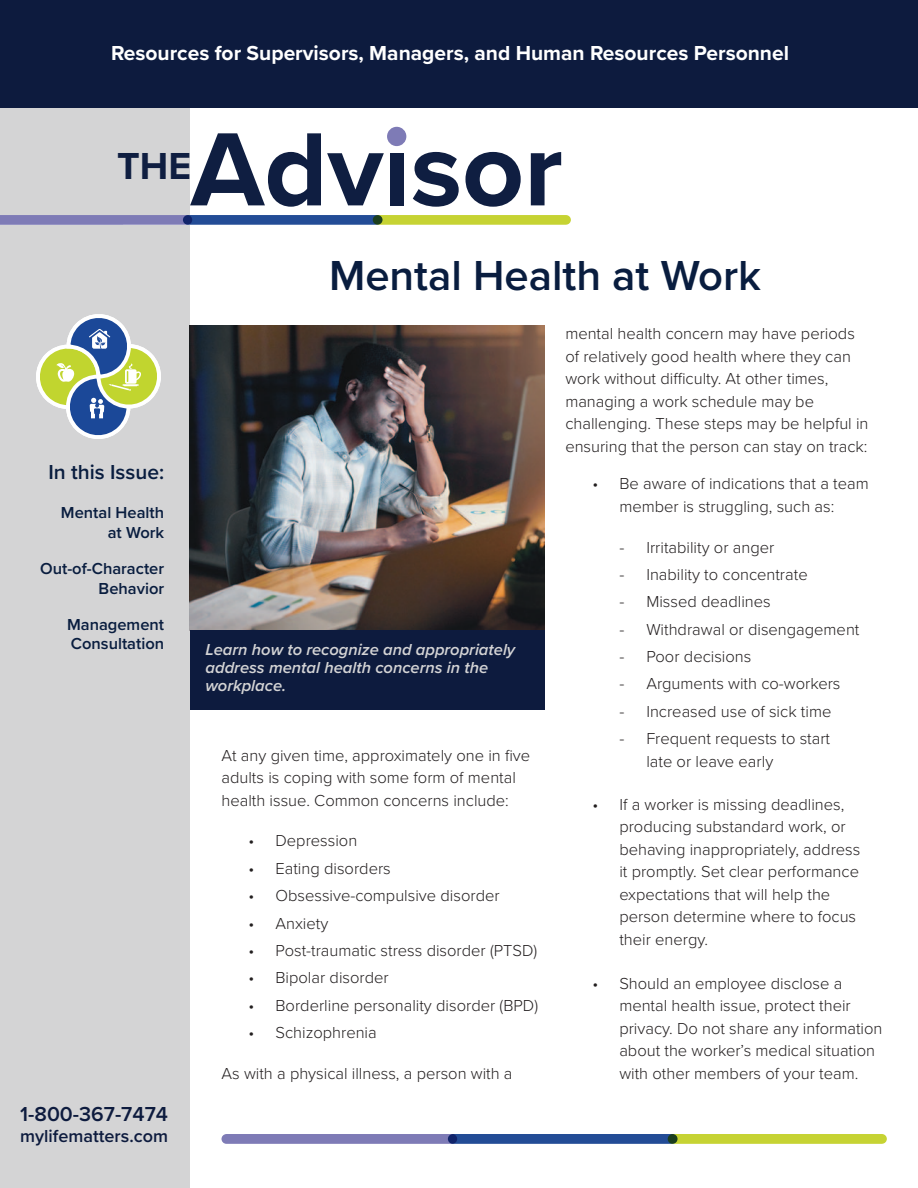
<style>
.page{position:relative;width:918px;height:1188px;background:#fff}
.page>*{position:absolute;margin:0;border:0;box-sizing:border-box;transform-origin:0 0}
.t1{font:600 43.5px "Proxima Nova";color:#091d3f}
.t2{font:700 39px "Proxima Nova";color:#0f1e41}
.t3{font:700 21px "Proxima Nova";color:#fff}
.t4{font:600 21px "Proxima Nova";color:#0d1b3e}
.t5{font:600 21px "Proxima Nova";color:#091d3f}
.t6{font:600 18px "Proxima Nova";color:#0d1b3e}
.t7{font:300 16.5px/22.5px "Proxima Nova";color:#231f20}
.t8{font:italic 600 16.5px/18px "Proxima Nova";color:#d4d4d5}
.t9{font:600 16.5px/19.8px "Proxima Nova";color:#091d3f;text-align:right}
</style>
<div class="page">
<div style="left:0;top:77px;width:190px;height:1111px;background:#d4d4d5"></div>
<div style="left:0;top:0;width:918px;height:107px;background:#0d1b3e"></div>
<svg style="left:190px;top:133px;width:131px;height:74px"></svg>
<svg style="left:327px;top:153px;width:57px;height:52px"></svg>
<div style="left:390px;top:153px;width:14px;height:52px;background:#0f1e41"></div>
<svg style="left:413px;top:152px;width:46px;height:55px"></svg>
<svg style="left:465px;top:152px;width:56px;height:55px"></svg>
<svg style="left:531px;top:152px;width:30px;height:53px"></svg>
<div style="left:387px;top:127px;width:19px;height:19px;background:#7e7bb6;border-radius:50%"></div>
<svg style="left:0;top:215px;width:571px;height:10px"></svg>
<svg style="left:36px;top:314px;width:125px;height:125px"></svg>
<img style="left:190px;top:326px;width:355px;height:304px">
<div style="left:190px;top:630px;width:355px;height:80px;background:#0d1b3e"></div>
<svg style="left:222px;top:1134px;width:665px;height:10px"></svg>
<p class="t3" style="left:111px;top:46px;width:680px">Resources for Supervisors, Managers, and Human Resources Personnel</p>
<p class="t2" style="left:117px;top:143px;width:75px">THE</p>
<p class="t5" style="left:48px;top:465px;width:117px">In this Issue:</p>
<p class="t9" style="left:61px;top:504px;width:105px">Mental Health</p>
<p class="t9" style="left:108px;top:524px;width:58px">at Work</p>
<p class="t9" style="left:40px;top:560px;width:126px">Out-of-Character<br>Behavior</p>
<p class="t9" style="left:67px;top:616px;width:99px;text-align:left">Management<br>Consultation</p>
<p class="t4" style="left:20px;top:1107px;width:149px">1-800-367-7474</p>
<p class="t6" style="left:20px;top:1130px;width:149px">mylifematters.com</p>
<p class="t1" style="left:329px;top:261px;width:434px">Mental Health at Work</p>
<p class="t8" style="left:206px;top:641px;width:311px">Learn how to recognize and appropriately address mental health concerns in the workplace.</p>
<p class="t7" style="left:222px;top:745px;width:310px">At any given time, approximately one in five adults is coping with some form of mental health issue. Common concerns include:</p>
<p class="t7" style="left:249px;top:831px;width:110px">• Depression</p>
<p class="t7" style="left:249px;top:859px;width:144px">• Eating disorders</p>
<p class="t7" style="left:249px;top:886px;width:253px">• Obsessive-compulsive disorder</p>
<p class="t7" style="left:249px;top:913px;width:81px">• Anxiety</p>
<p class="t7" style="left:249px;top:941px;width:290px">• Post-traumatic stress disorder (PTSD)</p>
<p class="t7" style="left:249px;top:968px;width:142px">• Bipolar disorder</p>
<p class="t7" style="left:249px;top:996px;width:291px">• Borderline personality disorder (BPD)</p>
<p class="t7" style="left:249px;top:1023px;width:130px">• Schizophrenia</p>
<p class="t7" style="left:222px;top:1064px;width:293px">As with a physical illness, a person with a</p>
<p class="t7" style="left:565px;top:324px;width:305px">mental health concern may have periods of relatively good health where they can work without difficulty. At other times, managing a work schedule may be challenging. These steps may be helpful in ensuring that the person can stay on track:</p>
<p class="t7" style="left:592px;top:474px;width:278px;text-align:center">• Be aware of indications that a team member is struggling, such as:</p>
<p class="t7" style="left:619px;top:538px;width:156px">- Irritability or anger</p>
<p class="t7" style="left:619px;top:565px;width:190px">- Inability to concentrate</p>
<p class="t7" style="left:619px;top:592px;width:153px">- Missed deadlines</p>
<p class="t7" style="left:619px;top:620px;width:242px">- Withdrawal or disengagement</p>
<p class="t7" style="left:619px;top:647px;width:134px">- Poor decisions</p>
<p class="t7" style="left:619px;top:674px;width:223px">- Arguments with co-workers</p>
<p class="t7" style="left:619px;top:702px;width:214px">- Increased use of sick time</p>
<p class="t7" style="left:646px;top:729px;width:185px;text-indent:-27px">- Frequent requests to start late or leave early</p>
<p class="t7" style="left:619px;top:795px;width:243px;text-indent:-27px">• If a worker is missing deadlines, producing substandard work, or behaving inappropriately, address it promptly. Set clear performance expectations that will help the person determine where to focus their energy.</p>
<p class="t7" style="left:619px;top:974px;width:265px;text-indent:-27px">• Should an employee disclose a mental health issue, protect their privacy. Do not share any information about the worker’s medical situation with other members of your team.</p>
</div>
